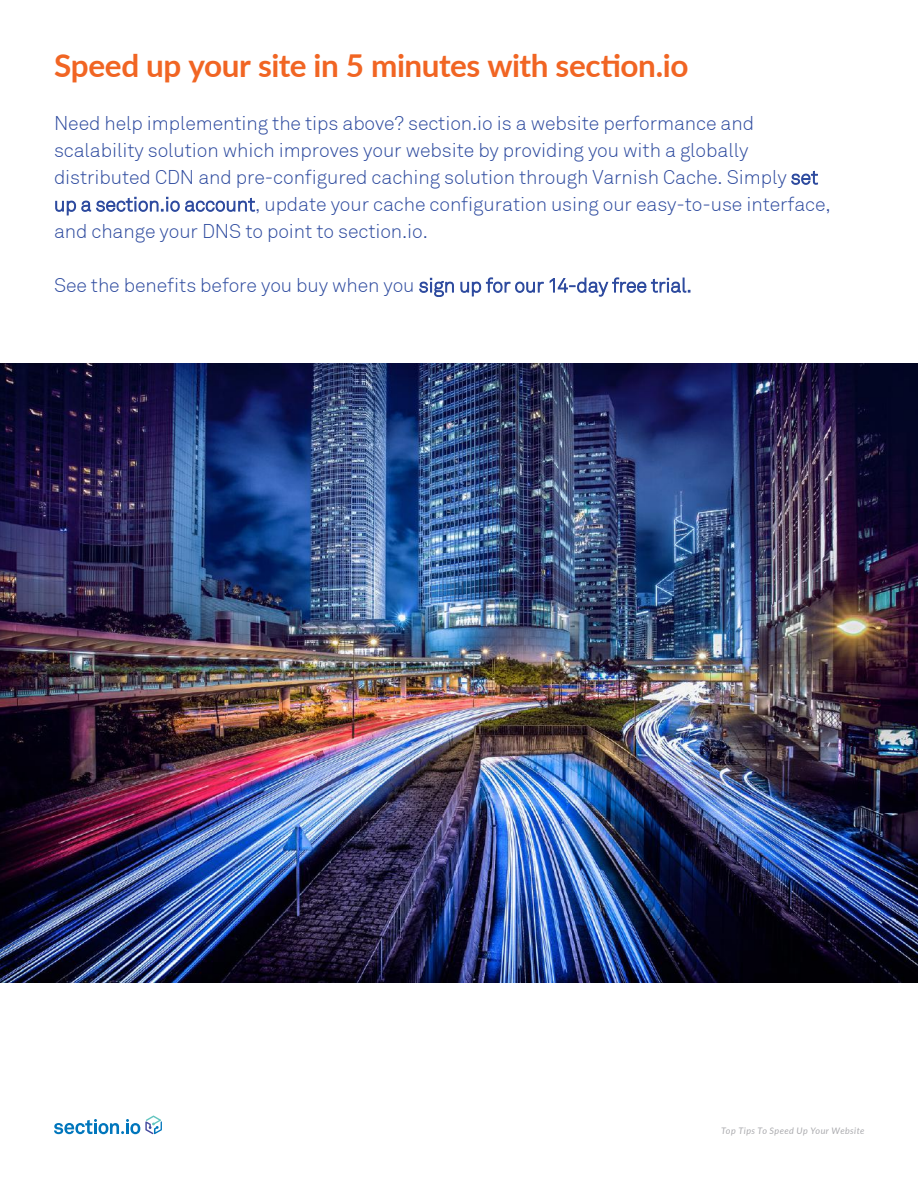
<style>
.page{position:relative;width:918px;height:1188px;background:#fff}
.page>*{position:absolute;margin:0;border:0;box-sizing:border-box;transform-origin:0 0}
.t1{font:700 31.5px "Lato";letter-spacing:-.015em;color:#f16523}
.t2{font:300 19.5px/27px "Akkurat";letter-spacing:-.005em;color:#2e4b9f}
.t3{font:italic 9px "Lato";letter-spacing:.045em;color:#aaaaae}
</style>
<div class="page">
<img style="left:0;top:363px;width:918px;height:620px">
<svg style="left:54px;top:1116px;width:108px;height:18px"></svg>
<h1 class="t1" style="left:54px;top:43px;width:636px">Speed up your site in 5 minutes with section.io</h1>
<p class="t2" style="left:54px;top:110px;width:778px">Need help implementing the tips above? section.io is a website performance and scalability solution which improves your website by providing you with a globally distributed CDN and pre-configured caching solution through Varnish Cache. Simply set up a section.io account, update your cache configuration using our easy-to-use interface, and change your DNS to point to section.io.</p>
<p class="t2" style="left:54px;top:272px;width:639px">See the benefits before you buy when you sign up for our 14-day free trial.</p>
<p class="t3" style="left:721px;top:1124px;width:145px">Top Tips To Speed Up Your Website</p>
</div>
